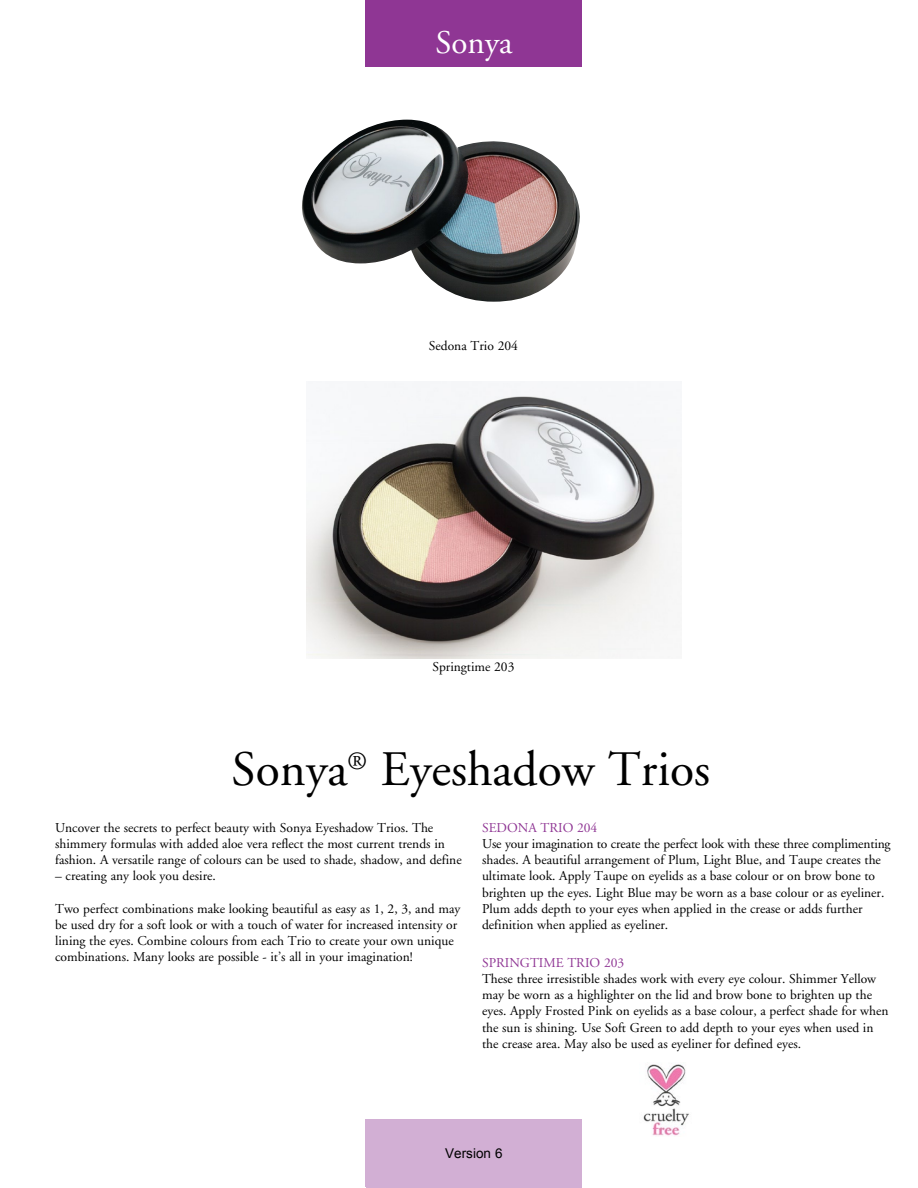
<style>
.page{position:relative;width:918px;height:1188px;background:#fff}
.page>*{position:absolute;margin:0;border:0;box-sizing:border-box;transform-origin:0 0}
.t1{font:49.5px "Adobe Garamond";color:#000}
.t2{font:33px "Adobe Garamond";color:#fff}
.t3{font:13.5px/16.2px "Adobe Garamond";color:#000}
.t4{font:13.5px "Adobe Garamond";color:#8f3694}
.t5{font:13.5px "Arial";color:#000}
</style>
<div class="page">
<div style="left:366px;top:0;width:216px;height:67px;background:#8f3694"></div>
<div style="left:366px;top:1120px;width:216px;height:67px;background:#d2afd4"></div>
<div style="left:366px;top:1175px;width:216px;height:13px;background:#d2afd4"></div>
<img style="left:302px;top:120px;width:278px;height:182px">
<img style="left:306px;top:383px;width:375px;height:276px">
<img style="left:643px;top:1064px;width:46px;height:72px">
<h2 class="t2" style="left:435px;top:25px;width:79px">Sonya</h2>
<p class="t3" style="left:429px;top:338px;width:91px">Sedona Trio 204</p>
<p class="t3" style="left:432px;top:659px;width:84px">Springtime 203</p>
<h1 class="t1" style="left:232px;top:743px;width:480px">Sonya<sup>®</sup> Eyeshadow Trios</h1>
<p class="t3" style="left:55px;top:820px;width:408px">Uncover the secrets to perfect beauty with Sonya Eyeshadow Trios. The shimmery formulas with added aloe vera reflect the most current trends in fashion. A versatile range of colours can be used to shade, shadow, and define</p>
<p class="t3" style="left:55px;top:868px;width:162px">– creating any look you desire.</p>
<p class="t3" style="left:55px;top:901px;width:407px">Two perfect combinations make looking beautiful as easy as 1, 2, 3, and may be used dry for a soft look or with a touch of water for increased intensity or lining the eyes. Combine colours from each Trio to create your own unique combinations. Many looks are possible - it’s all in your imagination!</p>
<p class="t4" style="left:482px;top:820px;width:117px">SEDONA TRIO 204</p>
<p class="t3" style="left:482px;top:836px;width:410px">Use your imagination to create the perfect look with these three complimenting shades. A beautiful arrangement of Plum, Light Blue, and Taupe creates the ultimate look. Apply Taupe on eyelids as a base colour or on brow bone to brighten up the eyes. Light Blue may be worn as a base colour or as eyeliner.<br>Plum adds depth to your eyes when applied in the crease or adds further definition when applied as eyeliner.</p>
<p class="t4" style="left:482px;top:955px;width:144px">SPRINGTIME TRIO 203</p>
<p class="t3" style="left:482px;top:971px;width:408px">These three irresistible shades work with every eye colour. Shimmer Yellow may be worn as a highlighter on the lid and brow bone to brighten up the eyes. Apply Frosted Pink on eyelids as a base colour, a perfect shade for when the sun is shining. Use Soft Green to add depth to your eyes when used in the crease area. May also be used as eyeliner for defined eyes.</p>
<p class="t5" style="left:445px;top:1145px;width:59px">Version 6</p>
</div>
